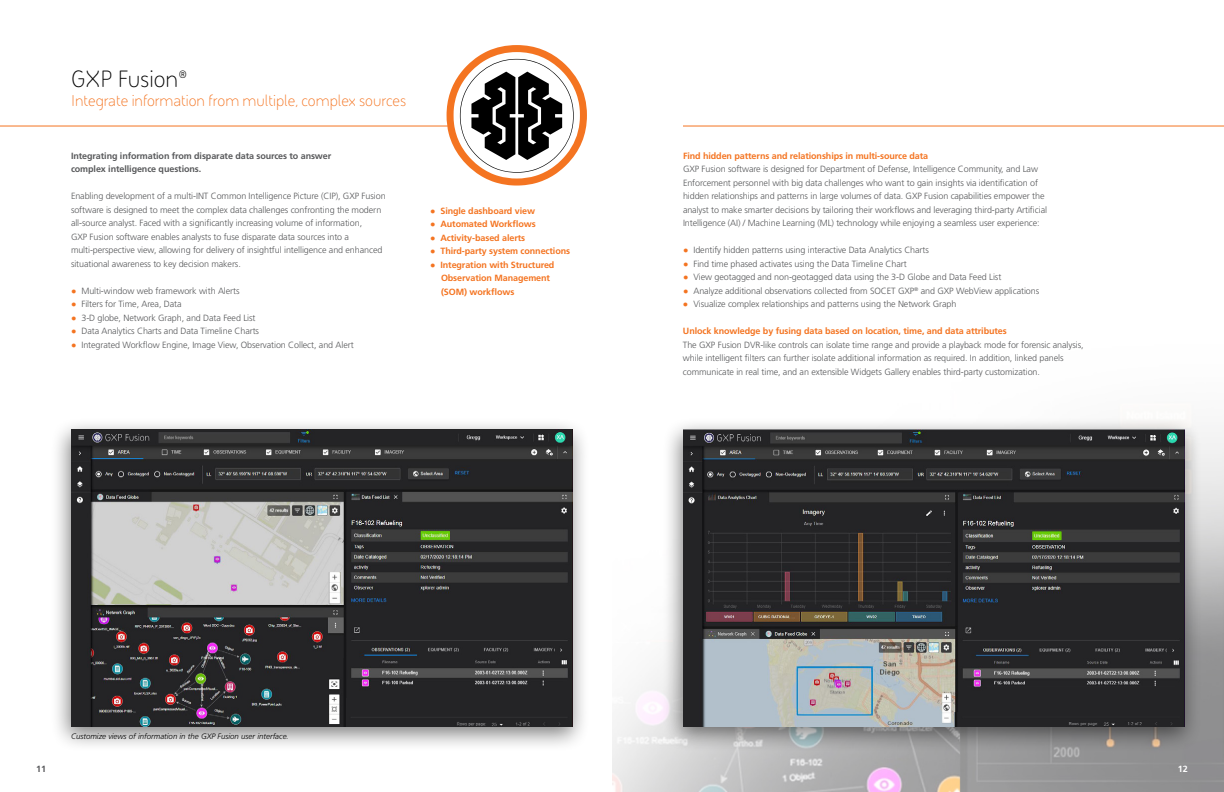
<style>
.page{position:relative;width:1224px;height:792px;background:#fff}
.page>*{position:absolute;margin:0;border:0;box-sizing:border-box;transform-origin:0 0}
.t1{font:24px "BAE Systems";color:#000}
.t2{font:16px "BAE Systems";color:#f47421}
.t3{font:300 9px/13.5px "Frutiger LT Std";letter-spacing:-.01em;color:#58595b}
.t4{font:700 9px/13.5px "Frutiger LT Std";letter-spacing:-.01em;color:#f47421}
.t5{font:700 9px/13.5px "Frutiger LT Std";letter-spacing:-.01em;color:#58595b}
.t6{font:700 9px "Frutiger LT Std";color:#fff}
.t7{font:italic 300 7.9px "Frutiger LT Std";color:#000}
.s1{font-family:"Arial";font-weight:400;color:#f47421}
.s2{font-family:"Arial";font-weight:400}
</style>
<div class="page">
<img style="left:612px;top:125px;width:612px;height:667px">
<hr style="left:0;top:126px;width:448px;height:1px;background:#f47421">
<svg style="left:447px;top:45px;width:140px;height:141px"></svg>
<hr style="left:683px;top:126px;width:541px;height:1px;background:#f47421">
<div style="left:662px;top:417px;width:541px;height:336px;background:#000;opacity:.5"></div>
<img style="left:683px;top:430px;width:502px;height:297px">
<div style="left:955px;top:712px;width:230px;height:15px;background:#242426"></div>
<img style="left:941px;top:693px;width:11px;height:31px">
<div style="left:50px;top:417px;width:540px;height:336px;background:#000;opacity:.5"></div>
<img style="left:71px;top:430px;width:502px;height:269px">
<img style="left:71px;top:605px;width:275px;height:122px">
<div style="left:346px;top:699px;width:227px;height:28px;background:#242426"></div>
<img style="left:327px;top:658px;width:19px;height:69px">
<img style="left:329px;top:572px;width:12px;height:33px">
<h1 class="t1" style="left:71px;top:63px;width:118px">GXP Fusion<sup>®</sup></h1>
<h2 class="t2" style="left:71px;top:90px;width:337px">Integrate information from multiple, complex sources</h2>
<p class="t5" style="left:71px;top:149px;width:262px">Integrating information from disparate data sources to answer complex intelligence questions.</p>
<p class="t3" style="left:71px;top:190px;width:316px">Enabling development of a multi-INT Common Intelligence Picture (CIP), GXP Fusion software is designed to meet the complex data challenges confronting the modern all‑source analyst. Faced with a significantly increasing volume of information,<br>GXP Fusion software enables analysts to fuse disparate data sources into a multi‑perspective view, allowing for delivery of insightful intelligence and enhanced situational awareness to key decision makers.</p>
<p class="t3" style="left:71px;top:284px;width:170px"><span class="s1">●</span> Multi-window web framework with Alerts</p>
<p class="t3" style="left:71px;top:298px;width:112px"><span class="s1">●</span> Filters for Time, Area, Data</p>
<p class="t3" style="left:71px;top:311px;width:186px"><span class="s1">●</span> 3-D globe, Network Graph, and Data Feed List</p>
<p class="t3" style="left:71px;top:325px;width:190px"><span class="s1">●</span> Data Analytics Charts and Data Timeline Charts</p>
<p class="t3" style="left:71px;top:338px;width:284px"><span class="s1">●</span> Integrated Workflow Engine, Image View, Observation Collect, and Alert</p>
<p class="t4" style="left:430px;top:204px;width:107px"><span class="s2">●</span> Single dashboard view</p>
<p class="t4" style="left:430px;top:217px;width:107px"><span class="s2">●</span> Automated Workflows</p>
<p class="t4" style="left:430px;top:231px;width:97px"><span class="s2">●</span> Activity-based alerts</p>
<p class="t4" style="left:430px;top:244px;width:142px"><span class="s2">●</span> Third-party system connections</p>
<p class="t4" style="left:441px;top:258px;width:115px;text-indent:-11px"><span class="s2">●</span> Integration with Structured<br>Observation Management (SOM) workflows</p>
<p class="t4" style="left:683px;top:149px;width:247px">Find hidden patterns and relationships in multi-source data</p>
<p class="t3" style="left:683px;top:163px;width:366px">GXP Fusion software is designed for Department of Defense, Intelligence Community, and Law Enforcement personnel with big data challenges who want to gain insights via identification of hidden relationships and patterns in large volumes of data. GXP Fusion capabilities empower the analyst to make smarter decisions by tailoring their workflows and leveraging third-party Artificial Intelligence (AI) / Machine Learning (ML) technology while enjoying a seamless user experience:</p>
<p class="t3" style="left:683px;top:244px;width:247px"><span class="s1">●</span> Identify hidden patterns using interactive Data Analytics Charts</p>
<p class="t3" style="left:683px;top:257px;width:225px"><span class="s1">●</span> Find time phased activates using the Data Timeline Chart</p>
<p class="t3" style="left:683px;top:271px;width:320px"><span class="s1">●</span> View geotagged and non-geotagged data using the 3-D Globe and Data Feed List</p>
<p class="t3" style="left:683px;top:284px;width:358px"><span class="s1">●</span> Analyze additional observations collected from SOCET GXP<sup>®</sup> and GXP WebView applications</p>
<p class="t3" style="left:683px;top:298px;width:275px"><span class="s1">●</span> Visualize complex relationships and patterns using the Network Graph</p>
<p class="t4" style="left:683px;top:325px;width:325px">Unlock knowledge by fusing data based on location, time, and data attributes</p>
<p class="t3" style="left:683px;top:338px;width:402px">The GXP Fusion DVR-like controls can isolate time range and provide a playback mode for forensic analysis, while intelligent filters can further isolate additional information as required. In addition, linked panels communicate in real time, and an extensible Widgets Gallery enables third-party customization.</p>
<p class="t5" style="left:36px;top:762px;width:12px">11</p>
<p class="t7" style="left:71px;top:732px;width:219px">Customize views of information in the GXP Fusion user interface.</p>
<p class="t6" style="left:1178px;top:763px;width:12px">12</p>
</div>
